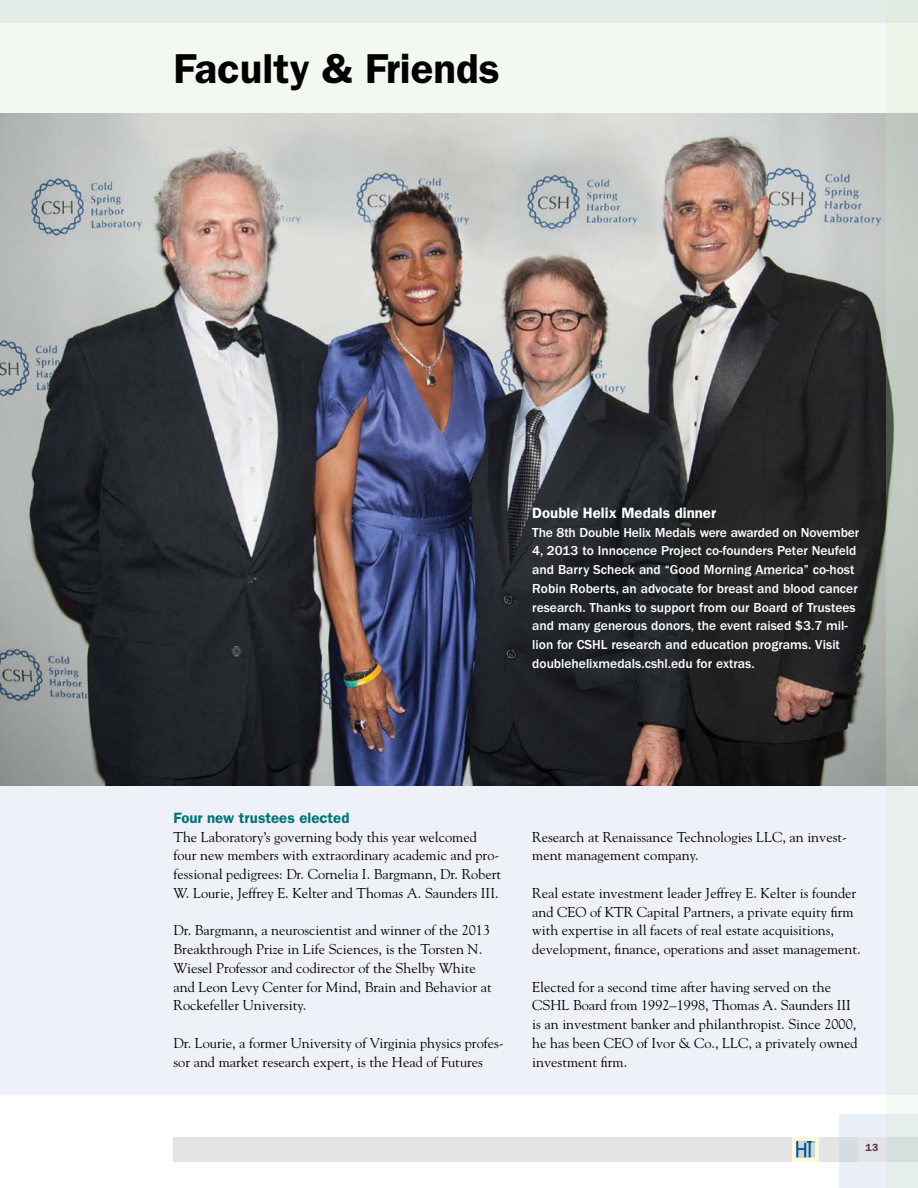
<style>
.page{position:relative;width:918px;height:1188px;background:#fff}
.page>*{position:absolute;margin:0;border:0;box-sizing:border-box;transform-origin:0 0}
.t1{font:600 42px "ITC Franklin Gothic Std";color:#000}
.t2{font:600 15px "ITC Franklin Gothic Std";color:#fff}
.t3{font:600 15px "ITC Franklin Gothic Std";color:#007479}
.t4{font:14.25px/18.8px "Goudy Std";color:#000}
.t5{font:500 13.5px/18.8px "ITC Franklin Gothic Std";color:#fff}
.t6{font:600 10.5px "ITC Franklin Gothic Std";color:#5c394d}
</style>
<div class="page">
<div style="left:0;top:0;width:918px;height:113px;background:#f3f8f1"></div>
<div style="left:0;top:0;width:918px;height:23px;background:#e3ece8"></div>
<img style="left:0;top:113px;width:886px;height:673px">
<div style="left:819px;top:1137px;width:99px;height:24px;background:#e4e4e5"></div>
<div style="left:839px;top:1114px;width:79px;height:74px;background:linear-gradient(to bottom,#e3e7ee,#e5e9f0)"></div>
<svg style="left:792px;top:1137px;width:27px;height:24px"></svg>
<svg style="left:796px;top:1141px;width:19px;height:16px"></svg>
<div style="left:174px;top:1137px;width:618px;height:24px;background:#e4e4e5"></div>
<div style="left:858px;top:1137px;width:28px;height:24px;background:#e1e3e5"></div>
<div style="left:0;top:786px;width:918px;height:308px;background:#eef1f7"></div>
<svg style="left:886px;top:113px;width:32px;height:1075px"></svg>
<h1 class="t1" style="left:174px;top:44px;width:328px">Faculty &amp; Friends</h1>
<p class="t2" style="left:532px;top:504px;width:185px">Double Helix Medals dinner</p>
<p class="t5" style="left:532px;top:523px;width:329px">The 8th Double Helix Medals were awarded on November 4, 2013 to Innocence Project co-founders Peter Neufeld and Barry Scheck and “Good Morning America” co-host Robin Roberts, an advocate for breast and blood cancer research. Thanks to support from our Board of Trustees and many generous donors, the event raised $3.7 mil&shy;lion for CSHL research and education programs. Visit doublehelixmedals.cshl.edu for extras.</p>
<p class="t3" style="left:174px;top:809px;width:177px">Four new trustees elected</p>
<p class="t4" style="left:174px;top:827px;width:329px">The Laboratory’s governing body this year welcomed four new members with extraordinary academic and pro&shy;fessional pedigrees: Dr. Cornelia I. Bargmann, Dr. Robert W. Lourie, Jeffrey E. Kelter and Thomas A. Saunders III.</p>
<p class="t4" style="left:174px;top:921px;width:320px">Dr. Bargmann, a neuroscientist and winner of the 2013<br>Breakthrough Prize in Life Sciences, is the Torsten N.<br>Wiesel Professor and codirector of the Shelby White and Leon Levy Center for Mind, Brain and Behavior at Rockefeller University.</p>
<p class="t4" style="left:174px;top:1033px;width:332px">Dr. Lourie, a former University of Virginia physics profes&shy;sor and market research expert, is the Head of Futures</p>
<p class="t4" style="left:532px;top:827px;width:316px">Research at Renaissance Technologies LLC, an invest&shy;ment management company.</p>
<p class="t4" style="left:532px;top:883px;width:330px">Real estate investment leader Jeffrey E. Kelter is founder and CEO of KTR Capital Partners, a private equity firm with expertise in all facets of real estate acquisitions, development, finance, operations and asset management.</p>
<p class="t4" style="left:532px;top:977px;width:327px">Elected for a second time after having served on the CSHL Board from 1992–1998, Thomas A. Saunders III is an investment banker and philanthropist. Since 2000, he has been CEO of Ivor &amp; Co., LLC, a privately owned investment firm.</p>
<p class="t6" style="left:866px;top:1141px;width:14px">13</p>
</div>
